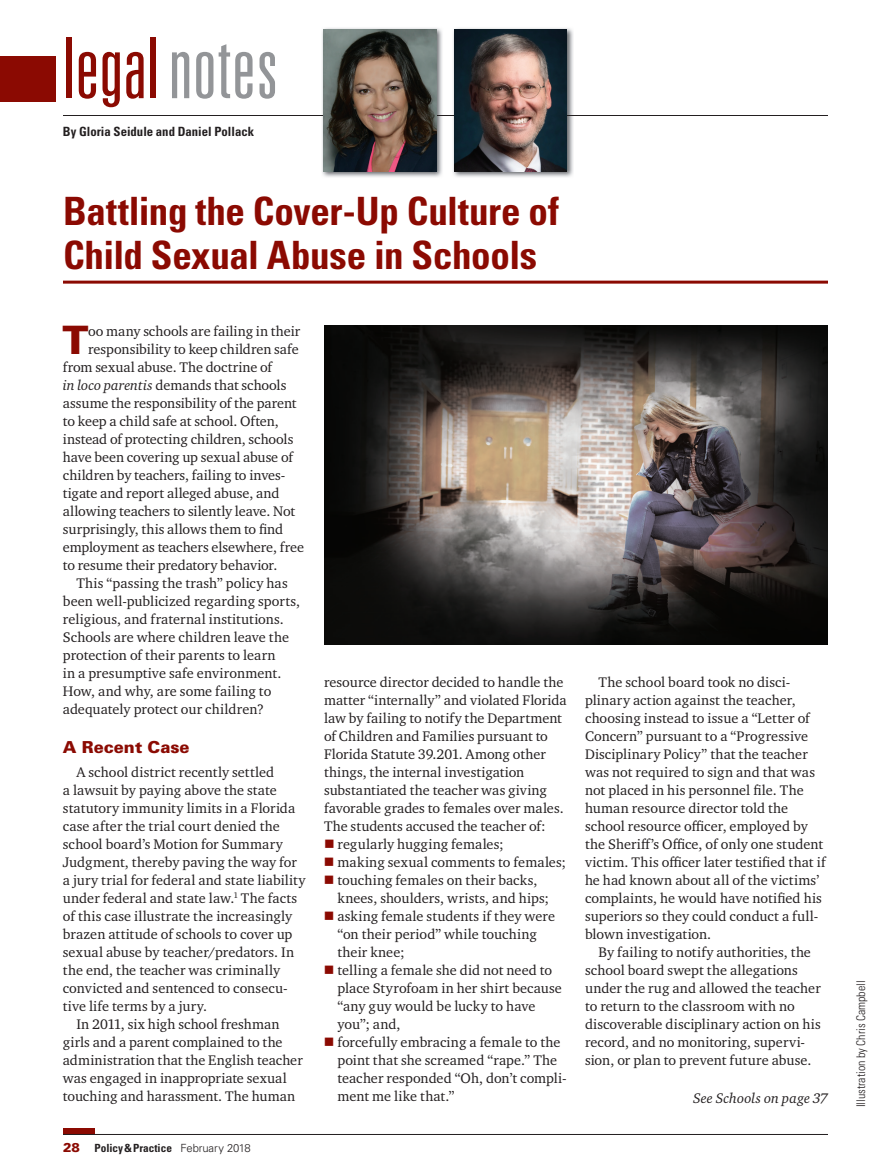
<style>
.page{position:relative;width:891px;height:1175px;background:#fff}
.page>*{position:absolute;margin:0;border:0;box-sizing:border-box;transform-origin:0 0}
.t1{font:300 ultra-condensed 84px "Univers LT Std";letter-spacing:.005em;color:#8b0a02}
.t2{font:900 39.15px "Univers LT Std";color:#8b0a02}
.t3{font:700 condensed 39px/43.5px "Univers LT Std";letter-spacing:-.01em;color:#8b0a02}
.t4{font:900 16.5px "Univers LT Std";color:#8b0a02}
.t5{font:14.25px "Charter ITC Pro";letter-spacing:.005em;color:#231f20}
.t6{font:italic 14.25px "Charter ITC Pro";letter-spacing:.005em;color:#231f20}
.t7{font:700 condensed 12.75px "Univers LT Std";color:#231f20}
.t8{font:300 condensed 12px "Univers LT Std";color:#231f20}
.t9{font:700 condensed 11.25px "Univers LT Std";color:#231f20}
.s1{color:#939598}
.s2{font-style:italic}
.s3{font-weight:900;font-stretch:normal;font-size:12.75px;color:#8b0a02}
.s4{font-weight:300;font-stretch:normal}
</style>
<div class="page">
<div style="left:63px;top:1128px;width:31px;height:6px;background:#8b0a02"></div>
<hr style="left:63px;top:1134px;width:765px;height:1px;background:#231f20">
<hr style="left:63px;top:115px;width:765px;height:1px;background:#231f20">
<div style="left:0;top:56px;width:56px;height:45px;background:#8b0a02"></div>
<hr style="left:63px;top:281px;width:765px;height:3px;background:#8b0a02">
<img style="left:322px;top:28px;width:120px;height:149px">
<img style="left:324px;top:29px;width:112px;height:142px">
<img style="left:453px;top:28px;width:120px;height:149px">
<img style="left:454px;top:29px;width:113px;height:142px">
<img style="left:324px;top:326px;width:504px;height:318px">
<p class="t1" style="left:63px;top:25px;width:217px">legal <span class="s1">notes</span></p>
<p class="t7" style="left:63px;top:124px;width:193px">By Gloria Seidule and Daniel Pollack</p>
<p class="t3" style="left:63px;top:189px;width:498px">Battling the Cover-Up Culture of<br>Child Sexual Abuse in Schools</p>
<p class="t2" style="left:62px;top:315px;width:28px">T</p>
<p class="t5" style="left:88px;top:322px;width:214px">oo many schools are failing in their</p>
<p class="t5" style="left:88px;top:340px;width:212px">responsibility to keep children safe</p>
<p class="t5" style="left:63px;top:358px;width:211px">from sexual abuse. The doctrine of</p>
<p class="t5" style="left:63px;top:376px;width:225px"><span class="s2">in loco parentis</span> demands that schools</p>
<p class="t5" style="left:63px;top:394px;width:235px">assume the responsibility of the parent</p>
<p class="t5" style="left:63px;top:412px;width:218px">to keep a child safe at school. Often,</p>
<p class="t5" style="left:63px;top:430px;width:232px">instead of protecting children, schools</p>
<p class="t5" style="left:63px;top:448px;width:232px">have been covering up sexual abuse of</p>
<p class="t5" style="left:63px;top:466px;width:224px">children by teachers, failing to inves-</p>
<p class="t5" style="left:63px;top:484px;width:218px">tigate and report alleged abuse, and</p>
<p class="t5" style="left:63px;top:502px;width:234px">allowing teachers to silently leave. Not</p>
<p class="t5" style="left:63px;top:520px;width:222px">surprisingly, this allows them to find</p>
<p class="t5" style="left:63px;top:538px;width:243px">employment as teachers elsewhere, free</p>
<p class="t5" style="left:63px;top:556px;width:216px">to resume their predatory behavior.</p>
<p class="t5" style="left:76px;top:574px;width:213px">This “passing the trash” policy has</p>
<p class="t5" style="left:63px;top:592px;width:239px">been well-publicized regarding sports,</p>
<p class="t5" style="left:63px;top:610px;width:222px">religious, and fraternal institutions.</p>
<p class="t5" style="left:63px;top:628px;width:228px">Schools are where children leave the</p>
<p class="t5" style="left:63px;top:646px;width:214px">protection of their parents to learn</p>
<p class="t5" style="left:63px;top:664px;width:220px">in a presumptive safe environment.</p>
<p class="t5" style="left:63px;top:682px;width:210px">How, and why, are some failing to</p>
<p class="t5" style="left:63px;top:700px;width:203px">adequately protect our children?</p>
<p class="t4" style="left:63px;top:737px;width:128px">A Recent Case</p>
<p class="t5" style="left:76px;top:763px;width:199px">A school district recently settled</p>
<p class="t5" style="left:63px;top:781px;width:215px">a lawsuit by paying above the state</p>
<p class="t5" style="left:63px;top:799px;width:234px">statutory immunity limits in a Florida</p>
<p class="t5" style="left:63px;top:817px;width:218px">case after the trial court denied the</p>
<p class="t5" style="left:63px;top:835px;width:222px">school board’s Motion for Summary</p>
<p class="t5" style="left:63px;top:853px;width:236px">Judgment, thereby paving the way for</p>
<p class="t5" style="left:63px;top:871px;width:244px">a jury trial for federal and state liability</p>
<p class="t5" style="left:63px;top:889px;width:236px">under federal and state law.<sup>1</sup> The facts</p>
<p class="t5" style="left:63px;top:907px;width:231px">of this case illustrate the increasingly</p>
<p class="t5" style="left:63px;top:925px;width:231px">brazen attitude of schools to cover up</p>
<p class="t5" style="left:63px;top:943px;width:233px">sexual abuse by teacher/predators. In</p>
<p class="t5" style="left:63px;top:961px;width:219px">the end, the teacher was criminally</p>
<p class="t5" style="left:63px;top:979px;width:226px">convicted and sentenced to consecu-</p>
<p class="t5" style="left:63px;top:997px;width:146px">tive life terms by a jury.</p>
<p class="t5" style="left:76px;top:1015px;width:205px">In 2011, six high school freshman</p>
<p class="t5" style="left:63px;top:1033px;width:221px">girls and a parent complained to the</p>
<p class="t5" style="left:63px;top:1051px;width:241px">administration that the English teacher</p>
<p class="t5" style="left:63px;top:1069px;width:225px">was engaged in inappropriate sexual</p>
<p class="t5" style="left:63px;top:1087px;width:234px">touching and harassment. The human</p>
<p class="t9" style="left:63px;top:1141px;width:189px"><span class="s3">28</span> Policy &amp; Practice <span class="s4">February 2018</span></p>
<p class="t5" style="left:324px;top:673px;width:241px">resource director decided to handle the</p>
<p class="t5" style="left:324px;top:691px;width:244px">matter “internally” and violated Florida</p>
<p class="t5" style="left:324px;top:709px;width:240px">law by failing to notify the Department</p>
<p class="t5" style="left:324px;top:727px;width:225px">of Children and Families pursuant to</p>
<p class="t5" style="left:324px;top:745px;width:223px">Florida Statute 39.201. Among other</p>
<p class="t5" style="left:324px;top:763px;width:202px">things, the internal investigation</p>
<p class="t5" style="left:324px;top:781px;width:225px">substantiated the teacher was giving</p>
<p class="t5" style="left:324px;top:799px;width:241px">favorable grades to females over males.</p>
<p class="t5" style="left:324px;top:817px;width:223px">The students accused the teacher of:</p>
<p class="t5" style="left:337px;top:835px;width:168px">regularly hugging females;</p>
<p class="t5" style="left:337px;top:853px;width:230px">making sexual comments to females;</p>
<p class="t5" style="left:337px;top:871px;width:201px">touching females on their backs,</p>
<p class="t5" style="left:337px;top:889px;width:213px">knees, shoulders, wrists, and hips;</p>
<p class="t5" style="left:337px;top:907px;width:219px">asking female students if they were</p>
<p class="t5" style="left:337px;top:925px;width:201px">“on their period” while touching</p>
<p class="t5" style="left:337px;top:943px;width:69px">their knee;</p>
<p class="t5" style="left:337px;top:961px;width:216px">telling a female she did not need to</p>
<p class="t5" style="left:337px;top:979px;width:226px">place Styrofoam in her shirt because</p>
<p class="t5" style="left:337px;top:997px;width:200px">“any guy would be lucky to have</p>
<p class="t5" style="left:337px;top:1015px;width:65px">you”; and,</p>
<p class="t5" style="left:337px;top:1033px;width:225px">forcefully embracing a female to the</p>
<p class="t5" style="left:337px;top:1051px;width:221px">point that she screamed “rape.” The</p>
<p class="t5" style="left:337px;top:1069px;width:231px">teacher responded “Oh, don’t compli-</p>
<p class="t5" style="left:337px;top:1087px;width:119px">ment me like that.”</p>
<p class="t5" style="left:598px;top:673px;width:193px">The school board took no disci-</p>
<p class="t5" style="left:585px;top:691px;width:212px">plinary action against the teacher,</p>
<p class="t5" style="left:585px;top:709px;width:226px">choosing instead to issue a “Letter of</p>
<p class="t5" style="left:585px;top:727px;width:225px">Concern” pursuant to a “Progressive</p>
<p class="t5" style="left:585px;top:745px;width:224px">Disciplinary Policy” that the teacher</p>
<p class="t5" style="left:585px;top:763px;width:232px">was not required to sign and that was</p>
<p class="t5" style="left:585px;top:781px;width:220px">not placed in his personnel file. The</p>
<p class="t5" style="left:585px;top:799px;width:205px">human resource director told the</p>
<p class="t5" style="left:585px;top:817px;width:224px">school resource officer, employed by</p>
<p class="t5" style="left:585px;top:835px;width:240px">the Sheriff’s Office, of only one student</p>
<p class="t5" style="left:585px;top:853px;width:242px">victim. This officer later testified that if</p>
<p class="t5" style="left:585px;top:871px;width:236px">he had known about all of the victims’</p>
<p class="t5" style="left:585px;top:889px;width:238px">complaints, he would have notified his</p>
<p class="t5" style="left:585px;top:907px;width:235px">superiors so they could conduct a full-</p>
<p class="t5" style="left:585px;top:925px;width:128px">blown investigation.</p>
<p class="t5" style="left:598px;top:943px;width:214px">By failing to notify authorities, the</p>
<p class="t5" style="left:585px;top:961px;width:214px">school board swept the allegations</p>
<p class="t5" style="left:585px;top:979px;width:237px">under the rug and allowed the teacher</p>
<p class="t5" style="left:585px;top:997px;width:211px">to return to the classroom with no</p>
<p class="t5" style="left:585px;top:1015px;width:237px">discoverable disciplinary action on his</p>
<p class="t5" style="left:585px;top:1033px;width:222px">record, and no monitoring, supervi-</p>
<p class="t5" style="left:585px;top:1051px;width:228px">sion, or plan to prevent future abuse.</p>
<p class="t6" style="left:693px;top:1089px;width:136px">See Schools on page 37</p>
<p class="t8" style="left:854px;top:1107px;width:128px;rotate:-90deg">Illustration by Chris Campbell</p>
</div>
